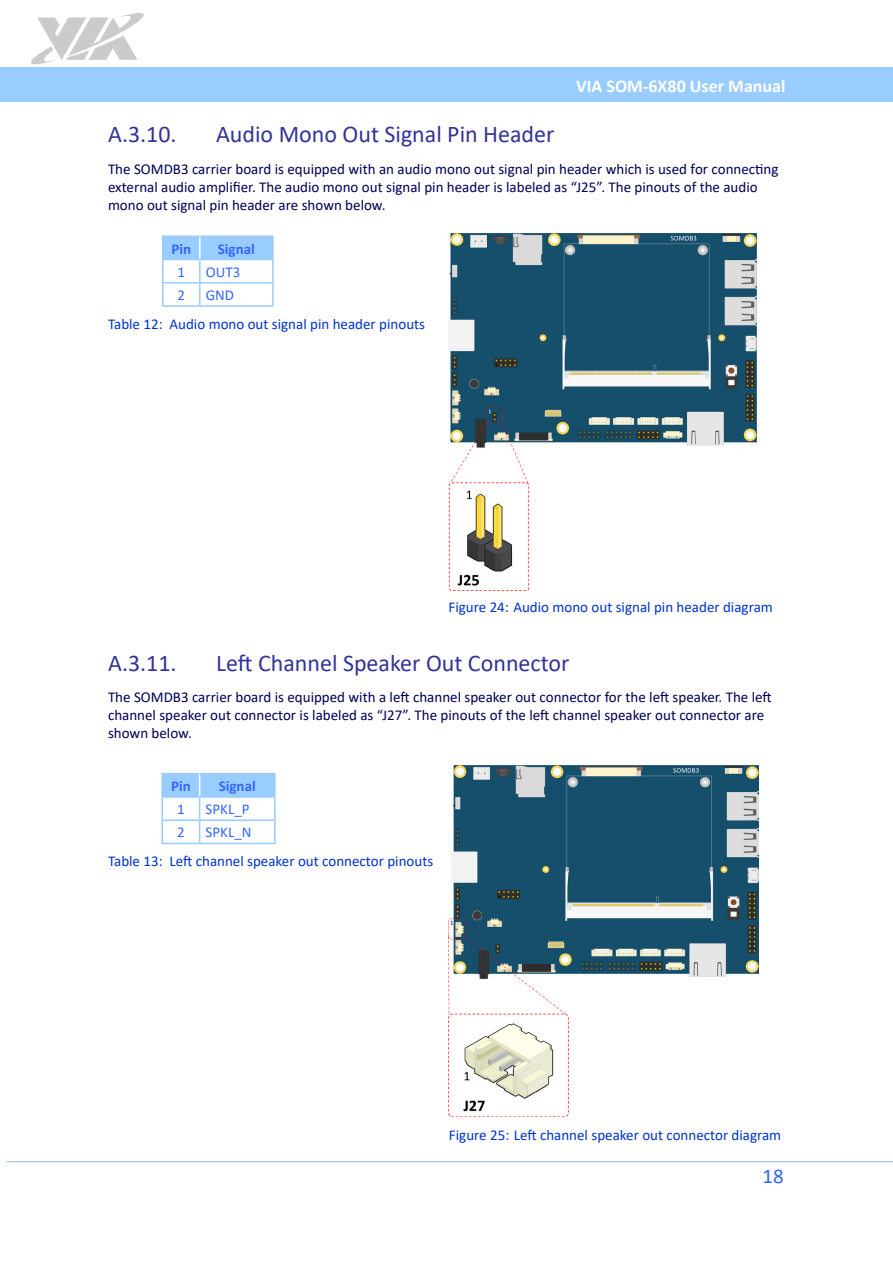
<style>
.page{position:relative;width:893px;height:1263px;background:#fff}
.page>*{position:absolute;margin:0;border:0;box-sizing:border-box;transform-origin:0 0}
.t1{font:24px "Calibri";color:#339}
.t2{font:21px "Calibri";color:#36f}
.t3{font:700 18px "Calibri";color:#fff}
.Body_Text{font:15px/18px "Calibri";color:#000058}
.t4{font:15px "Calibri";color:#03c}
.Table_Text{font:15px "Calibri";color:#36f}
.Table_Heading{font:700 15px "Calibri";color:#36f}
</style>
<div class="page">
<div style="left:0;top:68px;width:893px;height:34px;background:#9cf"></div>
<svg style="left:31px;top:13px;width:113px;height:51px"></svg>
<hr style="left:7px;top:1161px;width:886px;height:1px;background:#9cf">
<div style="left:164px;top:237px;width:108px;height:22px;background:#9cf"></div>
<hr style="left:162px;top:284px;width:2px;height:21px;background:#9cf">
<hr style="left:199px;top:284px;width:2px;height:21px;background:#9cf">
<hr style="left:272px;top:284px;width:2px;height:21px;background:#9cf">
<hr style="left:162px;top:305px;width:38px;height:2px;background:#9cf">
<hr style="left:200px;top:305px;width:74px;height:2px;background:#9cf">
<hr style="left:162px;top:236px;width:38px;height:1px;background:#9cf">
<hr style="left:162px;top:237px;width:2px;height:22px;background:#9cf">
<hr style="left:200px;top:236px;width:74px;height:1px;background:#9cf">
<hr style="left:272px;top:237px;width:2px;height:22px;background:#9cf">
<hr style="left:162px;top:259px;width:38px;height:1px;background:#9cf">
<hr style="left:162px;top:260px;width:2px;height:22px;background:#9cf">
<hr style="left:200px;top:259px;width:74px;height:1px;background:#9cf">
<hr style="left:199px;top:260px;width:2px;height:22px;background:#9cf">
<hr style="left:272px;top:260px;width:2px;height:22px;background:#9cf">
<hr style="left:162px;top:282px;width:38px;height:2px;background:#9cf">
<hr style="left:200px;top:282px;width:74px;height:2px;background:#9cf">
<hr style="left:199px;top:237px;width:2px;height:22px;background:#fff">
<img style="left:448px;top:233px;width:308px;height:358px">
<img style="left:448px;top:765px;width:310px;height:351px">
<hr style="left:161px;top:821px;width:2px;height:22px;background:#9cf">
<hr style="left:274px;top:821px;width:2px;height:22px;background:#9cf">
<hr style="left:161px;top:843px;width:39px;height:1px;background:#9cf">
<hr style="left:200px;top:843px;width:76px;height:1px;background:#9cf">
<hr style="left:161px;top:773px;width:39px;height:1px;background:#9cf">
<hr style="left:161px;top:774px;width:2px;height:22px;background:#9cf">
<hr style="left:200px;top:773px;width:76px;height:1px;background:#9cf">
<hr style="left:274px;top:774px;width:2px;height:22px;background:#9cf">
<hr style="left:161px;top:796px;width:39px;height:2px;background:#9cf">
<hr style="left:161px;top:798px;width:2px;height:21px;background:#9cf">
<hr style="left:200px;top:796px;width:76px;height:2px;background:#9cf">
<hr style="left:274px;top:798px;width:2px;height:21px;background:#9cf">
<hr style="left:161px;top:819px;width:39px;height:2px;background:#9cf">
<hr style="left:200px;top:819px;width:76px;height:2px;background:#9cf">
<svg style="left:162px;top:774px;width:113px;height:69px"></svg>
<p class="t3" style="left:576px;top:73px;width:211px">VIA SOM-6X80 User Manual</p>
<p class="t1" style="left:108px;top:118px;width:70px">A.3.10.</p>
<p class="t1" style="left:216px;top:118px;width:340px">Audio Mono Out Signal Pin Header</p>
<p class="Body_Text" style="left:108px;top:159px;width:672px">The SOMDB3 carrier board is equipped with an audio mono out signal pin header which is used for connecting external audio amplifier. The audio mono out signal pin header is labeled as “J25”. The pinouts of the audio mono out signal pin header are shown below.</p>
<p class="Table_Heading" style="left:171px;top:238px;width:21px">Pin</p>
<p class="Table_Heading" style="left:218px;top:238px;width:39px">Signal</p>
<p class="Table_Text" style="left:177px;top:261px;width:9px">1</p>
<p class="Table_Text" style="left:206px;top:261px;width:36px">OUT3</p>
<p class="Table_Text" style="left:177px;top:285px;width:9px">2</p>
<p class="Table_Text" style="left:206px;top:285px;width:30px">GND</p>
<p class="t4" style="left:108px;top:314px;width:319px">Table 12: Audio mono out signal pin header pinouts</p>
<p class="t4" style="left:448px;top:597px;width:326px">Figure 24: Audio mono out signal pin header diagram</p>
<p class="t1" style="left:108px;top:646px;width:70px">A.3.11.</p>
<p class="t1" style="left:216px;top:646px;width:355px">Left Channel Speaker Out Connector</p>
<p class="Body_Text" style="left:108px;top:688px;width:665px">The SOMDB3 carrier board is equipped with a left channel speaker out connector for the left speaker. The left channel speaker out connector is labeled as “J27”. The pinouts of the left channel speaker out connector are shown below.</p>
<p class="Table_Heading" style="left:171px;top:775px;width:21px">Pin</p>
<p class="Table_Heading" style="left:219px;top:775px;width:39px">Signal</p>
<p class="Table_Text" style="left:177px;top:799px;width:9px">1</p>
<p class="Table_Text" style="left:206px;top:799px;width:45px">SPKL_P</p>
<p class="Table_Text" style="left:177px;top:822px;width:9px">2</p>
<p class="Table_Text" style="left:206px;top:822px;width:47px">SPKL_N</p>
<p class="t4" style="left:108px;top:851px;width:327px">Table 13: Left channel speaker out connector pinouts</p>
<p class="t4" style="left:449px;top:1125px;width:334px">Figure 25: Left channel speaker out connector diagram</p>
<h2 class="t2" style="left:762px;top:1161px;width:23px">18</h2>
</div>
